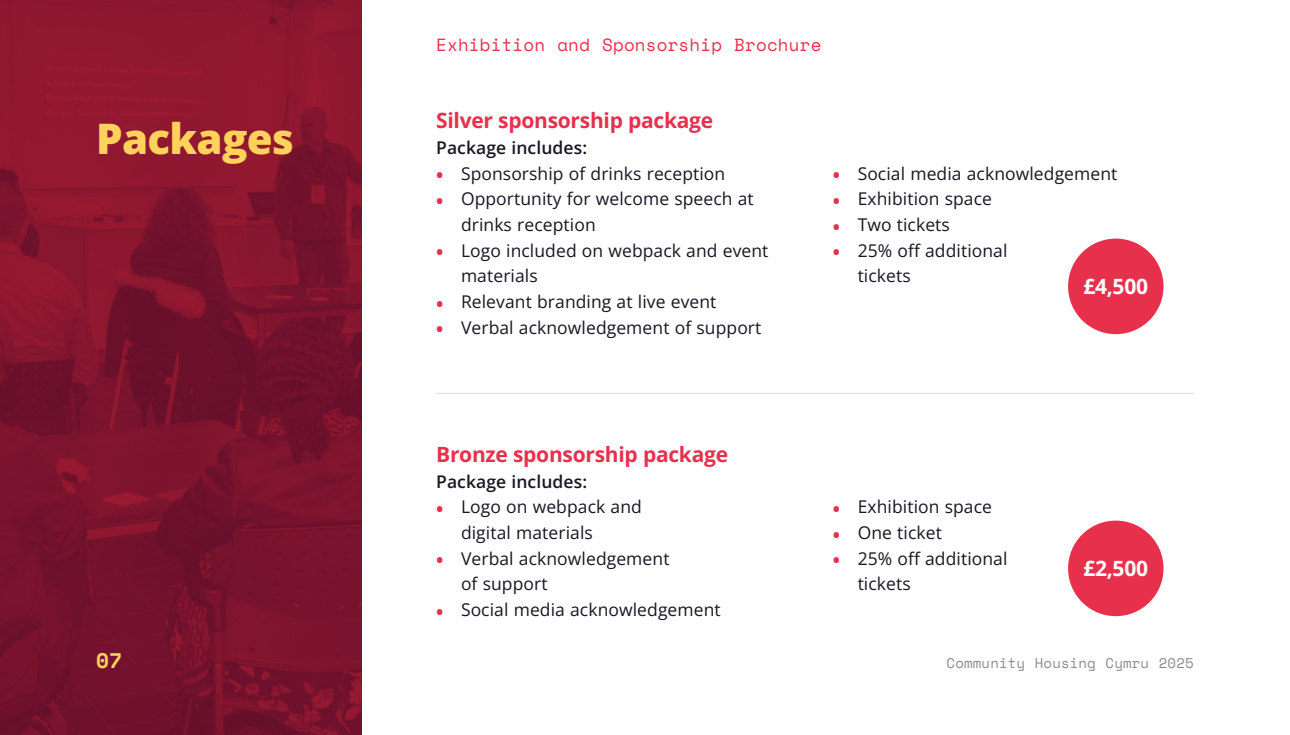
<style>
.page{position:relative;width:1290px;height:735px;background:#fff}
.page>*{position:absolute;margin:0;border:0;box-sizing:border-box;transform-origin:0 0}
.Heading_3{font:800 42px "Open Sans";letter-spacing:-.015em;color:#ffd25b}
.Heading_5{font:700 21px "Open Sans";letter-spacing:-.015em;color:#e7314c}
.Heading_5-2{font:700 21px "Open Sans";letter-spacing:-.015em;color:#fff}
.t1{font:700 21px "Space Mono";color:#ffd25b}
.t2{font:17.5px/25.7px "Open Sans";letter-spacing:.005em;color:#191623}
.Body_NoIndent{font:600 17.5px "Open Sans";letter-spacing:.005em;color:#191623}
.t3{font:17.5px "Space Mono";letter-spacing:.01em;color:#e7314c}
.t4{font:14px "Space Mono";letter-spacing:.01em;color:#8f8890}
.s1{font-weight:700;font-size:19.25px;color:#e7314c}
</style>
<div class="page">
<img style="left:0;top:0;width:362px;height:734px">
<div style="left:1068px;top:238px;width:95px;height:96px;background:#e7314c;border-radius:50%"></div>
<div style="left:1068px;top:520px;width:95px;height:95px;background:#e7314c;border-radius:50%"></div>
<hr style="left:436px;top:392px;width:758px;height:1px;background:#dddcde">
<p class="Heading_3" style="left:96px;top:110px;width:199px">Packages</p>
<p class="t3" style="left:436px;top:32px;width:387px">Exhibition and Sponsorship Brochure</p>
<p class="Heading_5" style="left:436px;top:106px;width:279px">Silver sponsorship package</p>
<p class="Body_NoIndent" style="left:436px;top:136px;width:152px">Package includes:</p>
<p class="t2" style="left:436px;top:160px;width:291px"><span class="s1">•</span> Sponsorship of drinks reception</p>
<p class="t2" style="left:461px;top:186px;width:294px;text-indent:-25px"><span class="s1">•</span> Opportunity for welcome speech at drinks reception</p>
<p class="t2" style="left:461px;top:237px;width:309px;text-indent:-25px"><span class="s1">•</span> Logo included on webpack and event materials</p>
<p class="t2" style="left:436px;top:288px;width:282px"><span class="s1">•</span> Relevant branding at live event</p>
<p class="t2" style="left:436px;top:314px;width:327px"><span class="s1">•</span> Verbal acknowledgement of support</p>
<p class="t2" style="left:833px;top:160px;width:286px"><span class="s1">•</span> Social media acknowledgement</p>
<p class="t2" style="left:833px;top:186px;width:161px"><span class="s1">•</span> Exhibition space</p>
<p class="t2" style="left:833px;top:211px;width:119px"><span class="s1">•</span> Two tickets</p>
<p class="t2" style="left:858px;top:237px;width:151px;text-indent:-25px"><span class="s1">•</span> 25% off additional tickets</p>
<p class="Heading_5-2" style="left:1083px;top:271px;width:66px">£4,500</p>
<p class="Heading_5" style="left:436px;top:439px;width:293px">Bronze sponsorship package</p>
<p class="Body_NoIndent" style="left:436px;top:469px;width:152px">Package includes:</p>
<p class="t2" style="left:461px;top:493px;width:182px;text-indent:-25px"><span class="s1">•</span> Logo on webpack and digital materials</p>
<p class="t2" style="left:461px;top:545px;width:210px;text-indent:-25px"><span class="s1">•</span> Verbal acknowledgement of support</p>
<p class="t2" style="left:436px;top:596px;width:286px"><span class="s1">•</span> Social media acknowledgement</p>
<p class="t2" style="left:833px;top:493px;width:161px"><span class="s1">•</span> Exhibition space</p>
<p class="t2" style="left:833px;top:519px;width:111px"><span class="s1">•</span> One ticket</p>
<p class="t2" style="left:858px;top:545px;width:151px;text-indent:-25px"><span class="s1">•</span> 25% off additional tickets</p>
<p class="Heading_5-2" style="left:1083px;top:553px;width:66px">£2,500</p>
<p class="t1" style="left:96px;top:643px;width:27px">07</p>
<p class="t4" style="left:946px;top:651px;width:249px">Community Housing Cymru 2025</p>
</div>
